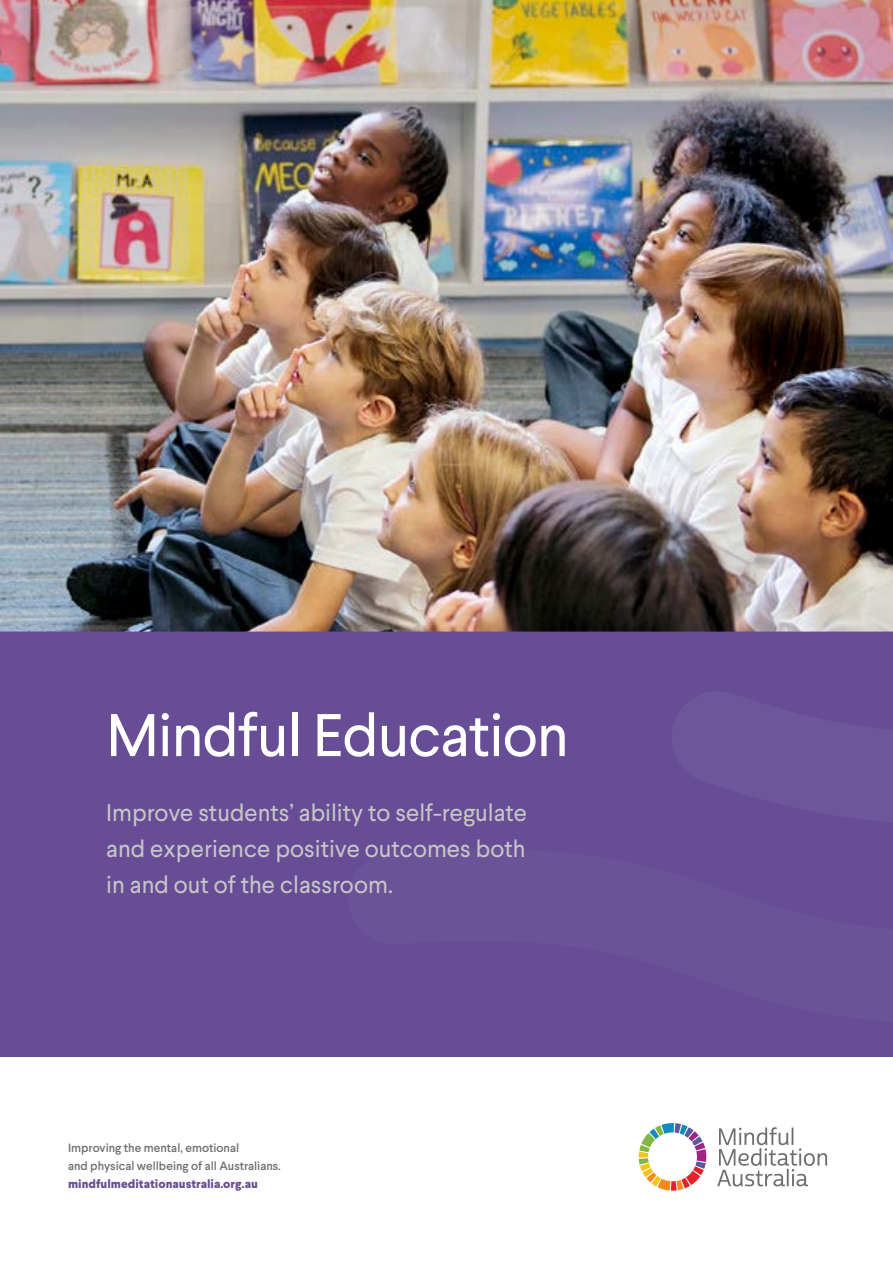
<style>
.page{position:relative;width:893px;height:1263px;background:#fff}
.page>*{position:absolute;margin:0;border:0;box-sizing:border-box;transform-origin:0 0}
.t1{font:60px "Larsseit";letter-spacing:-.015em;color:#fff}
.t2{font:24px/36px "Larsseit";color:#c7c5c6;text-align:justify}
.t3{font:500 12px/18px "Larsseit";color:#6e6f72}
.t4{font:800 12px "Larsseit";color:#664d95}
</style>
<div class="page">
<div style="left:0;top:632px;width:893px;height:428px;background:#664d95"></div>
<div style="left:0;top:1057px;width:893px;height:206px;background:#fff"></div>
<img style="left:0;top:0;width:893px;height:632px">
<svg style="left:639px;top:1123px;width:67px;height:68px"></svg>
<svg style="left:717px;top:1127px;width:110px;height:59px"></svg>
<h1 class="t1" style="left:106px;top:697px;width:464px">Mindful Education</h1>
<p class="t2" style="left:106px;top:795px;width:422px">Improve students’ ability to self-regulate and experience positive outcomes both in and out of the classroom.</p>
<p class="t3" style="left:68px;top:1139px;width:214px">Improving the mental, emotional<br>and physical wellbeing of all Australians.</p>
<p class="t4" style="left:68px;top:1176px;width:191px">mindfulmeditationaustralia.org.au</p>
</div>
